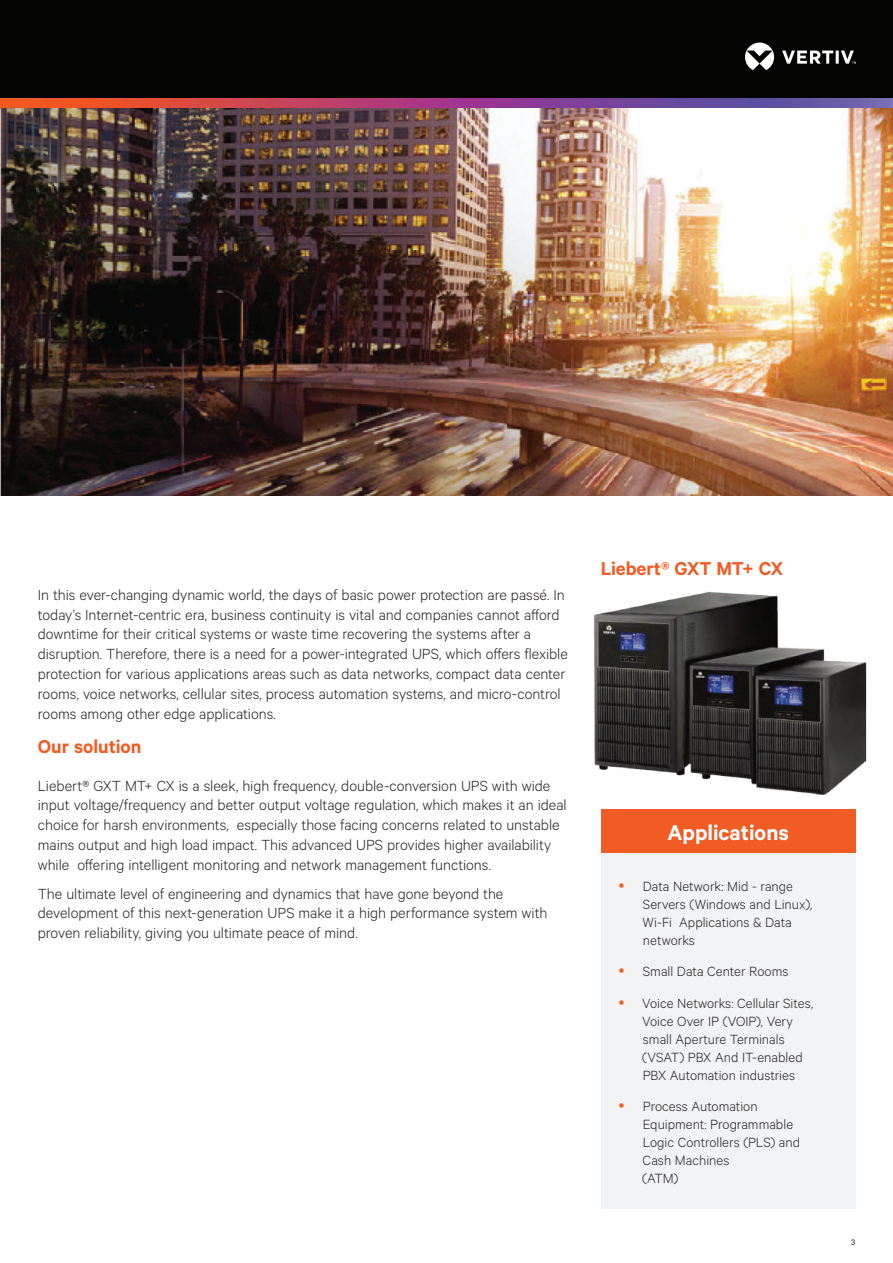
<style>
.page{position:relative;width:893px;height:1263px;background:#fff}
.page>*{position:absolute;margin:0;border:0;box-sizing:border-box;transform-origin:0 0}
.t1{font:600 24px "Calibre";color:#fff}
.t2{font:600 21px "Calibre";letter-spacing:-.005em;color:#f15b24}
.t3{font:300 16.5px/19.8px "Calibre";color:#231f20}
.t4{font:300 15px/18px "Calibre";color:#231f20}
.t5{font:9px "Calibre";color:#231f20}
</style>
<div class="page">
<div style="left:0;top:0;width:893px;height:108px;background:#040503"></div>
<svg style="left:745px;top:43px;width:111px;height:27px"></svg>
<svg style="left:0;top:98px;width:893px;height:10px;background:#a34874"></svg>
<div style="left:602px;top:853px;width:254px;height:356px;background:#f2f3f4"></div>
<div style="left:602px;top:809px;width:254px;height:44px;background:#f15b24"></div>
<img style="left:0;top:108px;width:893px;height:388px">
<img style="left:594px;top:591px;width:273px;height:204px">
<p class="t3" style="left:38px;top:584px;width:531px">In this ever-changing dynamic world, the days of basic power protection are passé. In today’s Internet-centric era, business continuity is vital and companies cannot afford downtime for their critical systems or waste time recovering the systems after a disruption. Therefore, there is a need for a power-integrated UPS, which offers flexible protection for various applications areas such as data networks, compact data center rooms, voice networks, cellular sites, process automation systems, and micro-control rooms among other edge applications.</p>
<p class="t2" style="left:38px;top:734px;width:105px">Our solution</p>
<p class="t3" style="left:38px;top:775px;width:530px">Liebert® GXT MT+ CX is a sleek, high frequency, double-conversion UPS with wide input voltage/frequency and better output voltage regulation, which makes it an ideal choice for harsh environments, especially those facing concerns related to unstable mains output and high load impact. This advanced UPS provides higher availability while offering intelligent monitoring and network management functions.</p>
<p class="t3" style="left:38px;top:883px;width:511px">The ultimate level of engineering and dynamics that have gone beyond the development of this next-generation UPS make it a high performance system with proven reliability, giving you ultimate peace of mind.</p>
<p class="t2" style="left:601px;top:556px;width:184px">Liebert® GXT MT+ CX</p>
<h1 class="t1" style="left:667px;top:819px;width:123px">Applications</h1>
<p class="t4" style="left:643px;top:876px;width:171px">Data Network: Mid - range<br>Servers (Windows and Linux),<br>Wi-Fi Applications &amp; Data networks</p>
<p class="t4" style="left:642px;top:955px;width:172px;line-height:31.5px">Small Data Center Rooms<br>Voice Networks: Cellular Sites,</p>
<p class="t4" style="left:642px;top:1011px;width:162px">Voice Over IP (VOIP), Very small Aperture Terminals (VSAT) PBX And IT-enabled<br>PBX Automation industries</p>
<p class="t4" style="left:642px;top:1097px;width:159px">Process Automation<br>Equipment: Programmable<br>Logic Controllers (PLS) and<br>Cash Machines<br>(ATM)</p>
<p class="t5" style="left:851px;top:1236px;width:6px">3</p>
</div>
